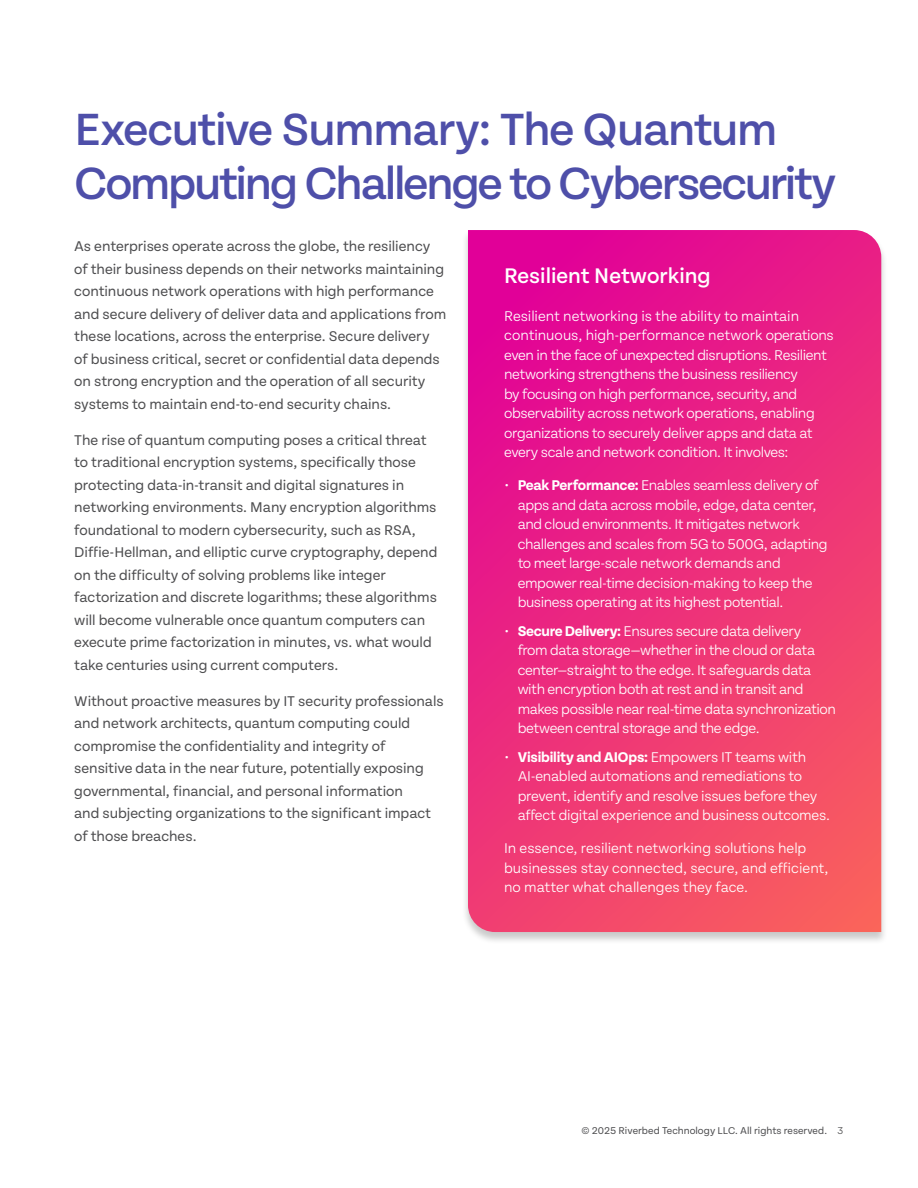
<style>
.page{position:relative;width:918px;height:1188px;background:#fff}
.page>*{position:absolute;margin:0;border:0;box-sizing:border-box;transform-origin:0 0}
.t1{font:500 48px/54px "Tenon";letter-spacing:-.04em;color:#4e4fa9}
.t2{font:500 22.5px "Tenon";color:#fff}
.t3{font:15px/22.5px "Tenon";letter-spacing:-.005em;color:#4d4d4f}
.t4{font:300 15px/19.5px "Tenon";letter-spacing:-.025em;color:#fff}
.t5{font:300 15px/19.5px "Tenon";color:#fff}
.t6{font:10.5px "Tenon";color:#4d4d4f}
.s1{font-weight:700}
.s2{font-weight:300}
</style>
<div class="page">
<div style="left:462px;top:230px;width:426px;height:715px;background:#000;opacity:.21"></div>
<svg style="left:468px;top:230px;width:413px;height:702px;background:#ec2d7c"></svg>
<h1 class="t1" style="left:75px;top:103px;width:763px">Executive Summary: The Quantum<br>Computing Challenge to Cybersecurity</h1>
<p class="t3" style="left:74px;top:235px;width:373px">As enterprises operate across the globe, the resiliency of their business depends on their networks maintaining continuous network operations with high performance and secure delivery of deliver data and applications from these locations, across the enterprise. Secure delivery of business critical, secret or confidential data depends on strong encryption and the operation of all security systems to maintain end-to-end security chains.</p>
<p class="t3" style="left:74px;top:429px;width:365px">The rise of quantum computing poses a critical threat to traditional encryption systems, specifically those protecting data-in-transit and digital signatures in networking environments. Many encryption algorithms foundational to modern cybersecurity, such as RSA, Diffie-Hellman, and elliptic curve cryptography, depend on the difficulty of solving problems like integer factorization and discrete logarithms; these algorithms will become vulnerable once quantum computers can execute prime factorization in minutes, vs. what would take centuries using current computers.</p>
<p class="t3" style="left:74px;top:690px;width:371px">Without proactive measures by IT security professionals and network architects, quantum computing could compromise the confidentiality and integrity of sensitive data in the near future, potentially exposing governmental, financial, and personal information<br>and subjecting organizations to the significant impact of those breaches.</p>
<h2 class="t2" style="left:504px;top:264px;width:208px">Resilient Networking</h2>
<p class="t4" style="left:504px;top:306px;width:331px">Resilient networking is the ability to maintain continuous, high-performance network operations even in the face of unexpected disruptions. Resilient networking strengthens the business resiliency<br>by focusing on high performance, security, and observability across network operations, enabling organizations to securely deliver apps and data at every scale and network condition. It involves:</p>
<p class="t4" style="left:518px;top:476px;width:311px;text-indent:-14px">• <span class="s1">Peak Performance:</span> Enables seamless delivery of apps and data across mobile, edge, data center, and cloud environments. It mitigates network challenges and scales from 5G to 500G, adapting to meet large-scale network demands and empower real-time decision-making to keep the business operating at its highest potential.</p>
<p class="t4" style="left:518px;top:621px;width:320px;text-indent:-14px">• <span class="s1">Secure Delivery:</span> Ensures secure data delivery<br>from data storage—whether in the cloud or data center—straight to the edge. It safeguards data with encryption both at rest and in transit and makes possible near real-time data synchronization between central storage and the edge.</p>
<p class="t4" style="left:518px;top:747px;width:314px;text-indent:-14px">• <span class="s1">Visibility and AIOps:</span> Empowers IT teams with AI-enabled automations and remediations to prevent, identify and resolve issues before they affect digital experience and business outcomes.</p>
<p class="t5" style="left:504px;top:839px;width:326px">In essence, resilient networking solutions help businesses stay connected, secure, and efficient, no matter what challenges they face.</p>
<p class="t6" style="left:581px;top:1125px;width:264px">© 2025 Riverbed Technology LLC. All rights reserved. <span class="s2">3</span></p>
</div>
